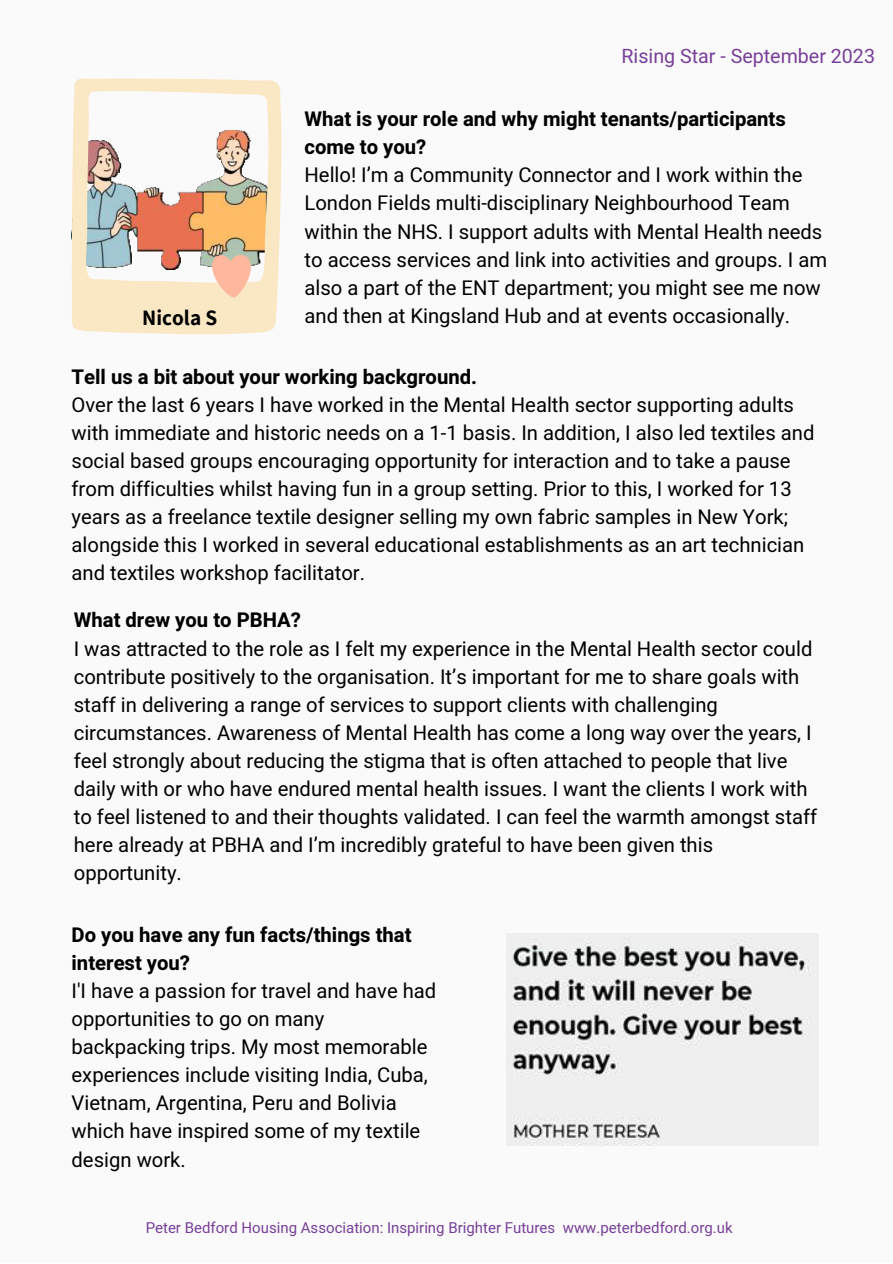
<style>
.page{position:relative;width:893px;height:1264px;background:#fff}
.page>*{position:absolute;margin:0;border:0;box-sizing:border-box;transform-origin:0 0}
.t1{font:700 21.45px "Assistant";color:#000}
.t2{font:20.25px/28px "Heebo";color:#000}
.t3{font:700 20.25px/28px "Heebo";color:#000}
.t4{font:19.65px "Heebo";color:#783f98}
.t5{font:15px "Heebo";color:#783f98}
</style>
<div class="page">
<div style="left:0;top:0;width:892px;height:1262px;background:#fafafa"></div>
<img style="left:506px;top:933px;width:312px;height:212px">
<svg style="left:72px;top:78px;width:210px;height:257px"></svg>
<svg style="left:212px;top:254px;width:39px;height:44px"></svg>
<p class="t1" style="left:142px;top:303px;width:77px">Nicola S</p>
<p class="t4" style="left:621px;top:42px;width:255px">Rising Star - September 2023</p>
<p class="t3" style="left:304px;top:105px;width:483px">What is your role and why might tenants/participants come to you?</p>
<p class="t2" style="left:304px;top:161px;width:524px">Hello! I’m a Community Connector and I work within the London Fields multi-disciplinary Neighbourhood Team within the NHS. I support adults with Mental Health needs to access services and link into activities and groups. I am also a part of the ENT department; you might see me now and then at Kingsland Hub and at events occasionally.</p>
<p class="t3" style="left:72px;top:363px;width:407px">Tell us a bit about your working background.</p>
<p class="t2" style="left:72px;top:390px;width:744px">Over the last 6 years I have worked in the Mental Health sector supporting adults with immediate and historic needs on a 1-1 basis. In addition, I also led textiles and social based groups encouraging opportunity for interaction and to take a pause from difficulties whilst having fun in a group setting. Prior to this, I worked for 13 years as a freelance textile designer selling my own fabric samples in New York; alongside this I worked in several educational establishments as an art technician and textiles workshop facilitator.</p>
<p class="t3" style="left:74px;top:606px;width:228px">What drew you to PBHA?</p>
<p class="t2" style="left:74px;top:634px;width:744px">I was attracted to the role as I felt my experience in the Mental Health sector could contribute positively to the organisation. It’s important for me to share goals with staff in delivering a range of services to support clients with challenging circumstances. Awareness of Mental Health has come a long way over the years, I feel strongly about reducing the stigma that is often attached to people that live daily with or who have endured mental health issues. I want the clients I work with to feel listened to and their thoughts validated. I can feel the warmth amongst staff here already at PBHA and I’m incredibly grateful to have been given this opportunity.</p>
<p class="t3" style="left:72px;top:920px;width:341px">Do you have any fun facts/things that interest you?</p>
<p class="t2" style="left:72px;top:976px;width:366px">I'I have a passion for travel and have had opportunities to go on many backpacking trips. My most memorable experiences include visiting India, Cuba, Vietnam, Argentina, Peru and Bolivia which have inspired some of my textile design work.</p>
<p class="t5" style="left:146px;top:1216px;width:588px">Peter Bedford Housing Association: Inspiring Brighter Futures www.peterbedford.org.uk</p>
</div>
